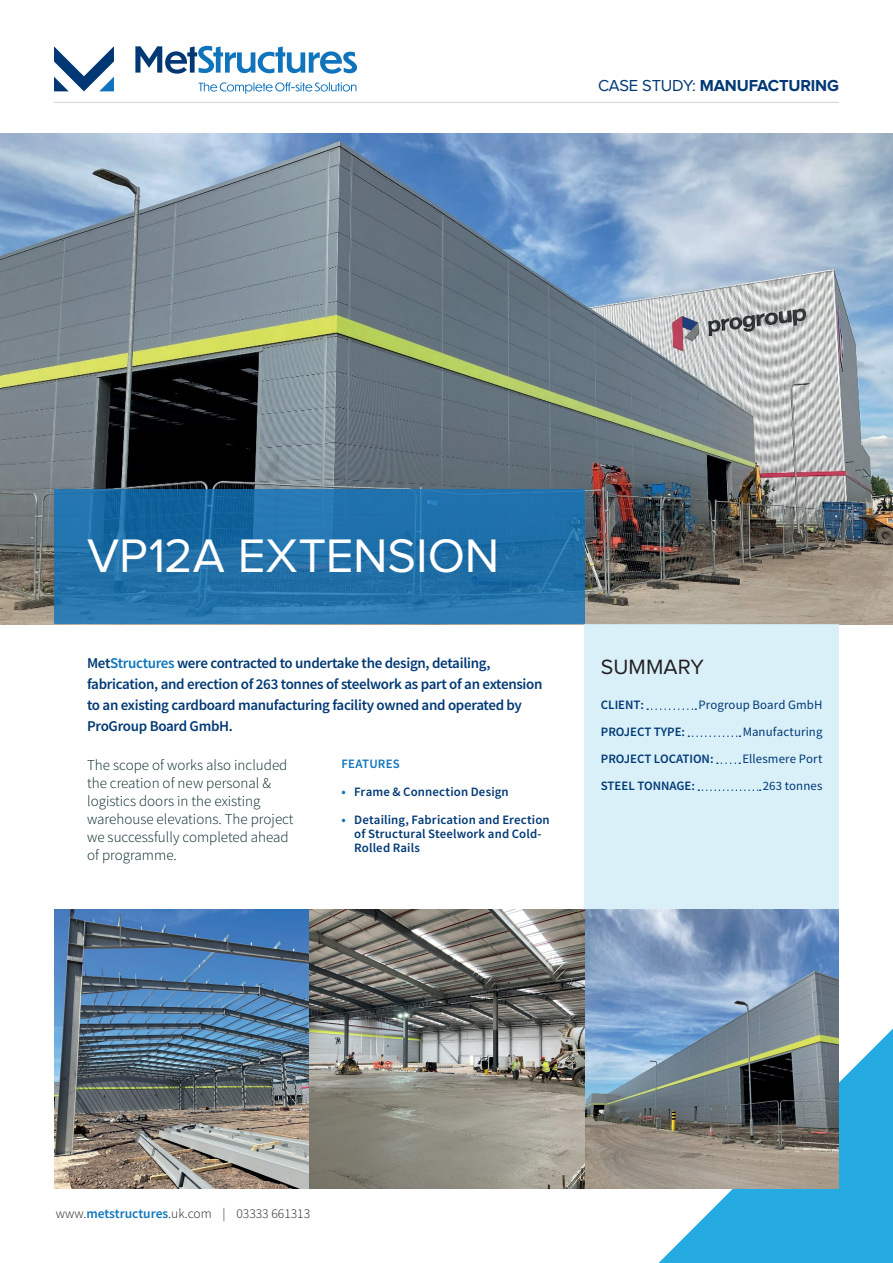
<style>
.page{position:relative;width:893px;height:1263px;background:#fff}
.page>*{position:absolute;margin:0;border:0;box-sizing:border-box;transform-origin:0 0}
.t1{font:48.75px "Proxima Nova";color:#fff}
.t2{font:21.45px "Proxima Nova";letter-spacing:.005em;color:#231f20}
.t3{font:700 16.5px "Proxima Nova";letter-spacing:-.01em;color:#003975}
.t4{font:600 15px/21px "Source Sans Pro";letter-spacing:-.02em;color:#003975}
.t5{font:300 15px/18px "Source Sans Pro";color:#052526}
.t6{font:300 13.5px "Source Sans Pro";color:#231f20}
.t7{font:600 12.9px/14.2px "Source Sans Pro";letter-spacing:.01em;color:#003975}
.t8{font:12.9px "Source Sans Pro";letter-spacing:.01em;color:#003975}
.t9{font:600 12.9px "Source Sans Pro";letter-spacing:.01em;color:#0e76bc}
.s1{font-weight:400}
.s2{color:#0e76bc}
.s3{font-size:13.5px;color:#1074bc}
.s4{font-weight:600;color:#0e76bc}
</style>
<div class="page">
<svg style="left:658px;top:1028px;width:235px;height:235px;fill:#25aae1"></svg>
<img style="left:0;top:134px;width:893px;height:490px">
<svg style="left:54px;top:490px;width:530px;height:134px;fill:#2071aa"></svg>
<div style="left:584px;top:624px;width:255px;height:286px;background:#d3eef9"></div>
<svg style="left:647px;top:708px;width:49px;height:2px"></svg>
<svg style="left:688px;top:735px;width:52px;height:2px"></svg>
<svg style="left:717px;top:762px;width:23px;height:2px"></svg>
<svg style="left:698px;top:789px;width:63px;height:2px"></svg>
<hr style="left:54px;top:102px;width:785px;height:1px;background:#d1d3d4">
<svg style="left:135px;top:46px;width:222px;height:28px"></svg>
<svg style="left:199px;top:82px;width:157px;height:12px"></svg>
<svg style="left:54px;top:46px;width:60px;height:45px"></svg>
<img style="left:54px;top:910px;width:785px;height:278px">
<p class="t3" style="left:598px;top:78px;width:242px"><span class="s1">CASE STUDY:</span> MANUFACTURING</p>
<p class="t1" style="left:87px;top:533px;width:414px">VP12A EXTENSION</p>
<p class="t4" style="left:87px;top:652px;width:457px">Met<span class="s2">Structures</span> were contracted to undertake the design, detailing, fabrication, and erection of 263 tonnes of steelwork as part of an extension to an existing cardboard manufacturing facility owned and operated by ProGroup Board GmbH.</p>
<p class="t5" style="left:87px;top:756px;width:208px">The scope of works also included the creation of new personal &amp; logistics doors in the existing warehouse elevations. The project we successfully completed ahead of programme.</p>
<p class="t9" style="left:341px;top:755px;width:60px">FEATURES</p>
<p class="t7" style="left:341px;top:784px;width:169px"><span class="s3">•</span> Frame &amp; Connection Design</p>
<p class="t7" style="left:354px;top:812px;width:197px;text-indent:-13px"><span class="s3">•</span> Detailing, Fabrication and Erection of Structural Steelwork and Cold-<br>Rolled Rails</p>
<h2 class="t2" style="left:601px;top:657px;width:104px">SUMMARY</h2>
<p class="t7" style="left:601px;top:698px;width:45px">CLIENT:</p>
<p class="t8" style="left:699px;top:697px;width:125px">Progroup Board GmbH</p>
<p class="t7" style="left:601px;top:725px;width:86px">PROJECT TYPE:</p>
<p class="t8" style="left:743px;top:724px;width:81px">Manufacturing</p>
<p class="t7" style="left:601px;top:752px;width:114px">PROJECT LOCATION:</p>
<p class="t8" style="left:742px;top:751px;width:82px">Ellesmere Port</p>
<p class="t7" style="left:601px;top:779px;width:96px">STEEL TONNAGE:</p>
<p class="t8" style="left:763px;top:778px;width:61px">263 tonnes</p>
<p class="t6" style="left:56px;top:1205px;width:256px">www.<span class="s4">metstructures</span>.uk.com | 03333 661313</p>
</div>
